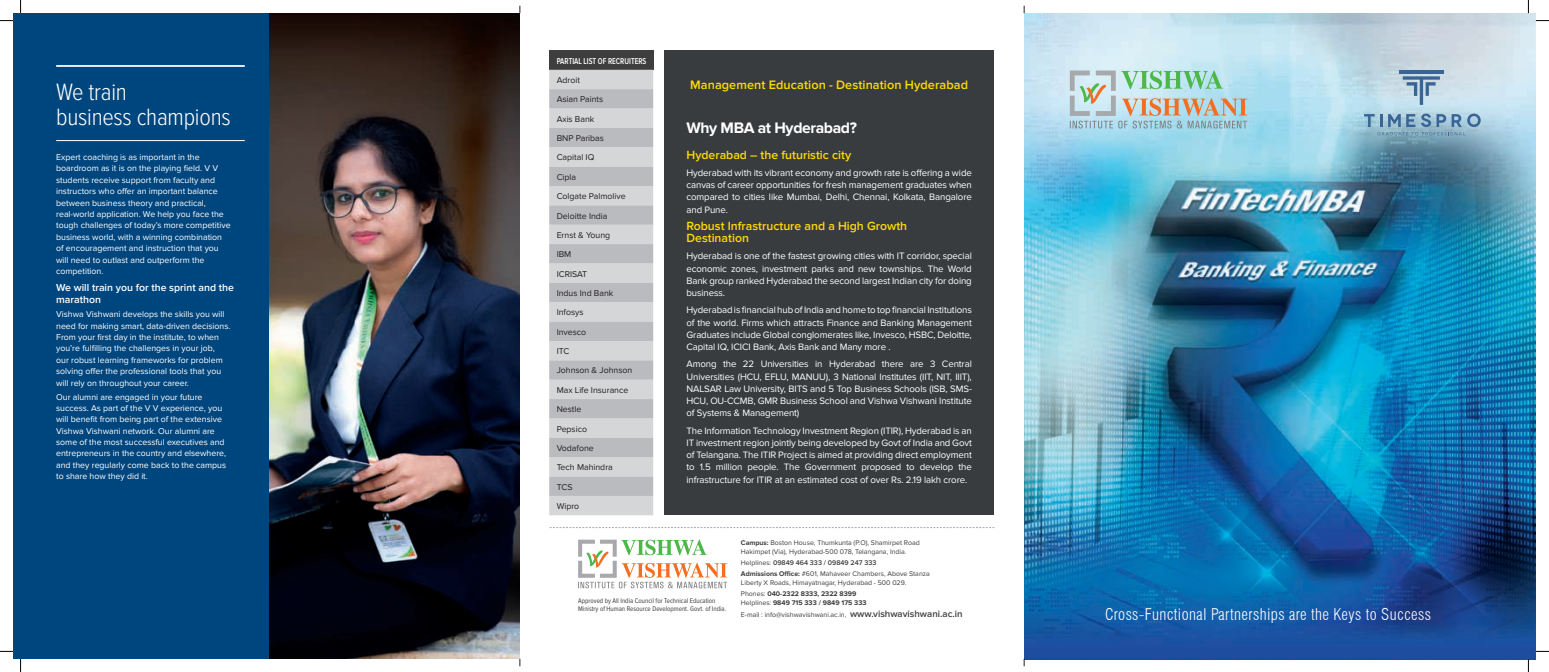
<style>
.page{position:relative;width:1549px;height:672px;background:#fff}
.page>*{position:absolute;margin:0;border:0;box-sizing:border-box;transform-origin:0 0}
.Headline-white{font:300 24.5px "Proxima Nova Cond";letter-spacing:-.01em;color:#fff}
.Coverpage_line{font:300 condensed 15.75px "Swiss 721 BT";letter-spacing:.025em;color:#fff}
.Box_-_Heading{font:700 15.75px "Proxima Nova";letter-spacing:-.025em;color:#fff}
.Box_-_Subhead{font:600 12.69px "Proxima Nova";letter-spacing:.005em;color:#ffdc01}
.Box_-_Subhead-2{font:600 12.25px/12.2px "Proxima Nova";color:#ffdc01}
.Subhead_03-White{font:600 10.5px/12.2px "Proxima Nova";color:#fff}
.Box_-_Body_text{font:9.62px/12.2px "Proxima Nova";letter-spacing:-.01em;color:#fff;text-align:justify}
.Body_Text__10pt_-whi{font:8.75px/11.4px "Proxima Nova";color:#fff}
.Table_Text{font:8.75px "Proxima Nova";color:#231f20}
.Table_Style{font:600 8.75px "Proxima Nova Cond";color:#fff;scale:.9 1}
.Address{font:7px/8.8px "Proxima Nova";color:#3e3e3f}
.Address-2{font:7px/7.9px "Proxima Nova Cond";color:#3e3e3f}
.Address-3{font:700 7px/8.8px "Proxima Nova";color:#3e3e3f}
.Address-4{font:600 7px "Proxima Nova";color:#3e3e3f}
.s1{font-weight:700}
.s2{font-weight:400}
.s3{font-weight:600;font-size:9.62px}
</style>
<div class="page">
<img style="left:269px;top:13px;width:251px;height:645px">
<img style="left:1024px;top:13px;width:511px;height:645px">
<div style="left:13px;top:13px;width:256px;height:645px;background:#00467e"></div>
<svg style="left:549px;top:527px;width:445px;height:1px"></svg>
<svg style="left:578px;top:539px;width:149px;height:49px"></svg>
<div style="left:549px;top:50px;width:104px;height:20px;background:#3e3e3f"></div>
<div style="left:549px;top:70px;width:104px;height:445px;background:#d5d6d8"></div>
<svg style="left:549px;top:89px;width:104px;height:406px;background:#c7c8ca"></svg>
<div style="left:664px;top:50px;width:329px;height:465px;background:#393c3f"></div>
<hr style="left:56px;top:65px;width:189px;height:2px;background:#fff">
<hr style="left:56px;top:140px;width:189px;height:1px;background:#fff">
<hr style="left:1398px;top:70px;width:45px;height:4px;background:#396596">
<svg style="left:1402px;top:76px;width:37px;height:29px"></svg>
<svg style="left:1363px;top:113px;width:117px;height:22px;background:#85abc3"></svg>
<svg style="left:1069px;top:70px;width:178px;height:58px;background:#b5cec9"></svg>
<svg style="left:0;top:20px;width:13px;height:1px"></svg>
<svg style="left:1535px;top:20px;width:13px;height:1px"></svg>
<svg style="left:0;top:650px;width:13px;height:1px"></svg>
<svg style="left:1535px;top:650px;width:13px;height:1px"></svg>
<svg style="left:20px;top:0;width:1px;height:13px"></svg>
<svg style="left:20px;top:658px;width:1px;height:13px"></svg>
<svg style="left:1527px;top:0;width:1px;height:13px"></svg>
<svg style="left:1527px;top:658px;width:1px;height:13px"></svg>
<p class="Headline-white" style="left:56px;top:81px;width:72px">We train</p>
<p class="Headline-white" style="left:56px;top:106px;width:176px">business champions</p>
<p class="Body_Text__10pt_-whi" style="left:56px;top:151px;width:176px">Expert coaching is as important in the boardroom as it is on the playing field. V V students receive support from faculty and instructors who offer an important balance between business theory and practical, real-world application. We help you face the tough challenges of today’s more competitive business world, with a winning combination of encouragement and instruction that you will need to outlast and outperform the competition.</p>
<p class="Subhead_03-White" style="left:56px;top:281px;width:179px">We will train you for the sprint and the marathon</p>
<p class="Body_Text__10pt_-whi" style="left:56px;top:308px;width:176px">Vishwa Vishwani develops the skills you will need for making smart, data-driven decisions.<br>From your first day in the institute, to when you’re fulfilling the challenges in your job,<br>our robust learning frameworks for problem solving offer the professional tools that you will rely on throughout your career.</p>
<p class="Body_Text__10pt_-whi" style="left:56px;top:391px;width:171px">Our alumni are engaged in your future success. As part of the V V experience, you will benefit from being part of the extensive Vishwa Vishwani network. Our alumni are some of the most successful executives and entrepreneurs in the country and elsewhere, and they regularly come back to the campus to share how they did it.</p>
<p class="Table_Style" style="left:556px;top:57px;width:101px">PARTIAL LIST OF RECRUITERS</p>
<p class="Table_Text" style="left:556px;top:75px;width:25px">Adroit</p>
<p class="Table_Text" style="left:556px;top:94px;width:48px">Asian Paints</p>
<p class="Table_Text" style="left:556px;top:114px;width:39px">Axis Bank</p>
<p class="Table_Text" style="left:556px;top:133px;width:49px">BNP Paribas</p>
<p class="Table_Text" style="left:556px;top:152px;width:39px">Capital IQ</p>
<p class="Table_Text" style="left:556px;top:172px;width:21px">Cipla</p>
<p class="Table_Text" style="left:556px;top:191px;width:71px">Colgate Palmolive</p>
<p class="Table_Text" style="left:556px;top:210px;width:52px">Deloitte India</p>
<p class="Table_Text" style="left:556px;top:230px;width:55px">Ernst &amp; Young</p>
<p class="Table_Text" style="left:556px;top:249px;width:16px">IBM</p>
<p class="Table_Text" style="left:556px;top:268px;width:32px">ICRISAT</p>
<p class="Table_Text" style="left:556px;top:288px;width:58px">Indus Ind Bank</p>
<p class="Table_Text" style="left:556px;top:307px;width:28px">Infosys</p>
<p class="Table_Text" style="left:556px;top:326px;width:31px">Invesco</p>
<p class="Table_Text" style="left:556px;top:346px;width:14px">ITC</p>
<p class="Table_Text" style="left:556px;top:365px;width:77px">Johnson &amp; Johnson</p>
<p class="Table_Text" style="left:556px;top:384px;width:73px">Max Life Insurance</p>
<p class="Table_Text" style="left:556px;top:404px;width:26px">Nestle</p>
<p class="Table_Text" style="left:556px;top:423px;width:32px">Pepsico</p>
<p class="Table_Text" style="left:556px;top:442px;width:39px">Vodafone</p>
<p class="Table_Text" style="left:556px;top:462px;width:58px">Tech Mahindra</p>
<p class="Table_Text" style="left:556px;top:481px;width:17px">TCS</p>
<p class="Table_Text" style="left:556px;top:500px;width:24px">Wipro</p>
<p class="Box_-_Subhead" style="left:690px;top:77px;width:279px">Management Education - Destination Hyderabad</p>
<p class="Box_-_Heading" style="left:686px;top:118px;width:172px">Why MBA at Hyderabad?</p>
<p class="Box_-_Subhead-2" style="left:686px;top:148px;width:166px">Hyderabad – the futuristic city</p>
<p class="Box_-_Body_text" style="left:686px;top:166px;width:287px">Hyderabad with its vibrant economy and growth rate is offering a wide canvas of career opportunities for fresh management graduates when compared to cities like Mumbai, Delhi, Chennai, Kolkata, Bangalore and Pune.</p>
<p class="Box_-_Subhead-2" style="left:686px;top:220px;width:222px">Robust Infrastructure and a High Growth<br>Destination</p>
<p class="Box_-_Body_text" style="left:686px;top:250px;width:287px">Hyderabad is one of the fastest growing cities with IT corridor, special economic zones, investment parks and new townships. The World Bank group ranked Hyderabad the second largest Indian city for doing business.</p>
<p class="Box_-_Body_text" style="left:686px;top:304px;width:287px">Hyderabad is financial hub of India and home to top financial Institutions of the world. Firms which attracts Finance and Banking Management Graduates include Global conglomerates like, Invesco, HSBC, Deloitte, Capital IQ, ICICI Bank, Axis Bank and Many more .</p>
<p class="Box_-_Body_text" style="left:686px;top:358px;width:287px">Among the 22 Universities in Hyderabad there are 3 Central Universities (HCU, EFLU, MANUU), 3 National Institutes (IIT, NIT, IIIT), NALSAR Law University, BITS and 5 Top Business Schools (ISB, SMS-HCU, OU-CCMB, GMR Business School and Vishwa Vishwani Institute of Systems &amp; Management)</p>
<p class="Box_-_Body_text" style="left:686px;top:424px;width:287px">The Information Technology Investment Region (ITIR), Hyderabad is an IT investment region jointly being developed by Govt of India and Govt of Telangana. The ITIR Project is aimed at providing direct employment to 1.5 million people. The Government proposed to develop the infrastructure for ITIR at an estimated cost of over Rs. 2.19 lakh crore.</p>
<p class="Address-2" style="left:578px;top:597px;width:150px">Approved by All India Council for Technical Education<br>Ministry of Human Resource Development. Govt. of India.</p>
<p class="Address" style="left:741px;top:538px;width:180px"><span class="s1">Campus:</span> Boston House, Thumkunta (P.O), Shamirpet Road<br>Hakimpet (Via), Hyderabad-500 078, Telangana, India.</p>
<p class="Address-4" style="left:741px;top:558px;width:137px"><span class="s2">Helplines:</span> 09849 464 333 / 09849 247 333</p>
<p class="Address" style="left:741px;top:569px;width:190px"><span class="s1">Admissions Office:</span> #601, Mahaveer Chambers, Above Stanza<br>Liberty X Roads, Himayatnagar, Hyderabad - 500 029.</p>
<p class="Address-3" style="left:741px;top:589px;width:127px"><span class="s2">Phones:</span> 040-2322 8333, 2322 8399<br><span class="s2">Helplines:</span> 9849 715 333 / 9849 175 333</p>
<p class="Address" style="left:741px;top:610px;width:223px">E-mail : info@vishwavishwani.ac.in, <span class="s3">www.vishwavishwani.ac.in</span></p>
<p class="Coverpage_line" style="left:1104px;top:604px;width:327px">Cross-Functional Partnerships are the Keys to Success</p>
</div>
